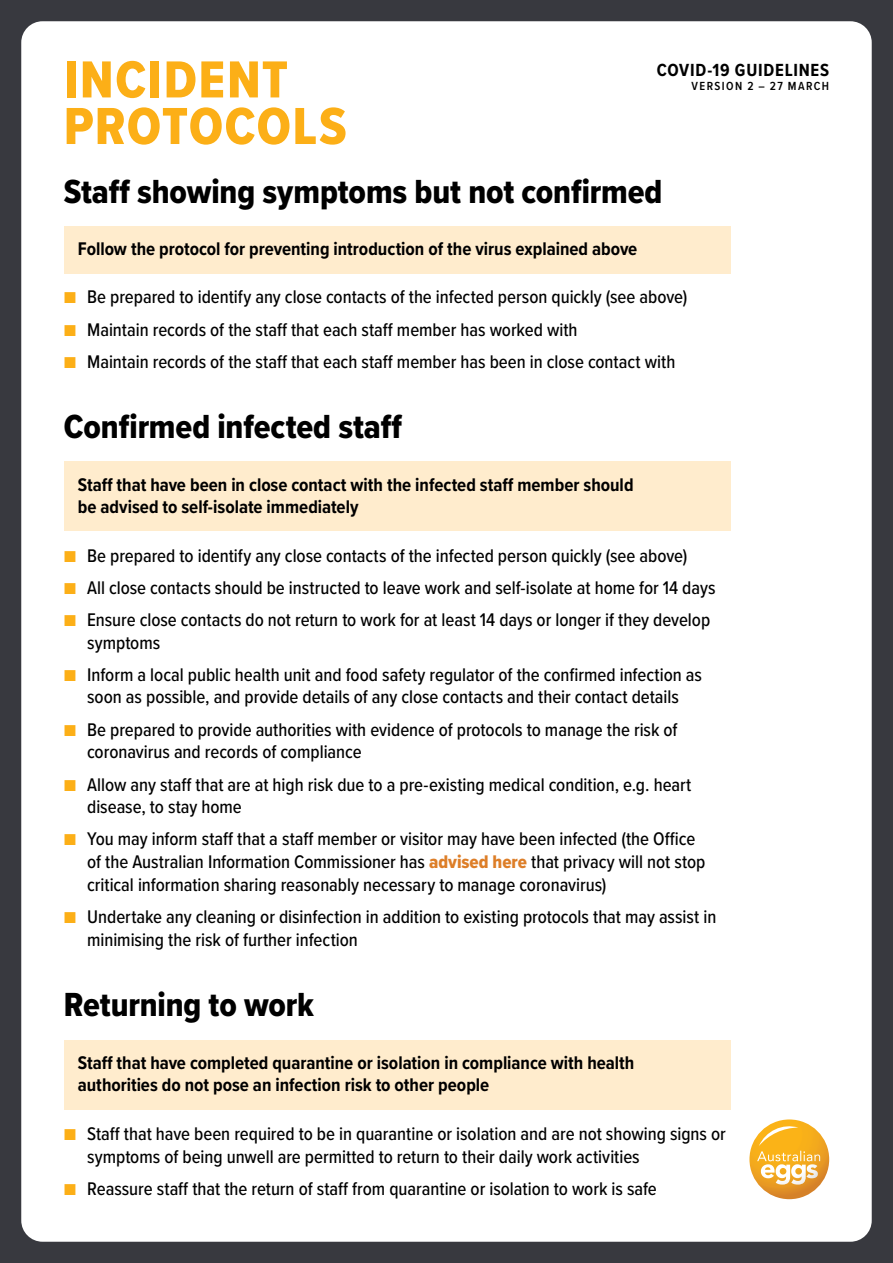
<style>
.page{position:relative;width:893px;height:1263px;background:#38393f}
.page>*{position:absolute;margin:0;border:0;box-sizing:border-box;transform-origin:0 0}
.t1{font:54px/46.5px "Proxima Nova Cond Extrabld";letter-spacing:.03em;color:#fcaf17}
.t2{font:34.65px "Proxima Nova Cond Extrabld";letter-spacing:-.005em;color:#000}
.t3{font:500 18.9px/22.8px "Proxima Nova Cond";color:#000}
.t4{font:700 18.9px/22.8px "Proxima Nova Cond";color:#000}
.t5{font:700 18.15px "Proxima Nova Cond";letter-spacing:.045em;color:#000}
.t6{font:600 12.15px "Proxima Nova Cond";letter-spacing:.115em;color:#000}
.s1{color:#fcaf17}
.s2{font-family:"Proxima Nova Cond Extrabld";font-weight:400;color:#dd7e28}
</style>
<div class="page">
<div style="left:21px;top:21px;width:851px;height:1221px;background:#fff;border-radius:21px"></div>
<div style="left:64px;top:226px;width:666px;height:47px;background:#ffeccd"></div>
<div style="left:64px;top:461px;width:666px;height:70px;background:#ffeccd"></div>
<div style="left:64px;top:1040px;width:666px;height:69px;background:#ffeccd"></div>
<svg style="left:749px;top:1119px;width:80px;height:80px"></svg>
<svg style="left:757px;top:1123px;width:63px;height:61px"></svg>
<h1 class="t1" style="left:64px;top:55px;width:284px">INCIDENT<br>PROTOCOLS</h1>
<h2 class="t2" style="left:64px;top:166px;width:600px">Staff showing symptoms but not confirmed</h2>
<p class="t4" style="left:78px;top:237px;width:561px">Follow the protocol for preventing introduction of the virus explained above</p>
<p class="t3" style="left:64px;top:285px;width:625px"><span class="s1">■</span> Be prepared to identify any close contacts of the infected person quickly (see above)</p>
<p class="t3" style="left:64px;top:317px;width:515px"><span class="s1">■</span> Maintain records of the staff that each staff member has worked with</p>
<p class="t3" style="left:64px;top:349px;width:613px"><span class="s1">■</span> Maintain records of the staff that each staff member has been in close contact with</p>
<p class="t5" style="left:657px;top:57px;width:174px">COVID-19 GUIDELINES</p>
<p class="t6" style="left:691px;top:77px;width:139px">VERSION 2 – 27 MARCH</p>
<h2 class="t2" style="left:64px;top:401px;width:340px">Confirmed infected staff</h2>
<p class="t4" style="left:78px;top:472px;width:557px">Staff that have been in close contact with the infected staff member should be advised to self-isolate immediately</p>
<p class="t3" style="left:64px;top:543px;width:625px"><span class="s1">■</span> Be prepared to identify any close contacts of the infected person quickly (see above)</p>
<p class="t3" style="left:64px;top:575px;width:653px"><span class="s1">■</span> All close contacts should be instructed to leave work and self-isolate at home for 14 days</p>
<p class="t3" style="left:87px;top:607px;width:625px;text-indent:-23px"><span class="s1">■</span> Ensure close contacts do not return to work for at least 14 days or longer if they develop symptoms</p>
<p class="t3" style="left:64px;top:662px;width:640px;text-align:center"><span class="s1">■</span> Inform a local public health unit and food safety regulator of the confirmed infection as soon as possible, and provide details of any close contacts and their contact details</p>
<p class="t3" style="left:87px;top:717px;width:592px;text-indent:-23px"><span class="s1">■</span> Be prepared to provide authorities with evidence of protocols to manage the risk of coronavirus and records of compliance</p>
<p class="t3" style="left:87px;top:772px;width:606px;text-indent:-23px"><span class="s1">■</span> Allow any staff that are at high risk due to a pre-existing medical condition, e.g. heart disease, to stay home</p>
<p class="t3" style="left:87px;top:827px;width:620px;text-indent:-23px"><span class="s1">■</span> You may inform staff that a staff member or visitor may have been infected (the Office of the Australian Information Commissioner has <span class="s2">advised here</span> that privacy will not stop critical information sharing reasonably necessary to manage coronavirus)</p>
<p class="t3" style="left:87px;top:905px;width:631px;text-indent:-23px"><span class="s1">■</span> Undertake any cleaning or disinfection in addition to existing protocols that may assist in minimising the risk of further infection</p>
<h2 class="t2" style="left:64px;top:979px;width:252px">Returning to work</h2>
<p class="t4" style="left:78px;top:1050px;width:558px">Staff that have completed quarantine or isolation in compliance with health authorities do not pose an infection risk to other people</p>
<p class="t3" style="left:87px;top:1121px;width:640px;text-indent:-23px"><span class="s1">■</span> Staff that have been required to be in quarantine or isolation and are not showing signs or symptoms of being unwell are permitted to return to their daily work activities</p>
<p class="t3" style="left:64px;top:1176px;width:595px"><span class="s1">■</span> Reassure staff that the return of staff from quarantine or isolation to work is safe</p>
</div>
